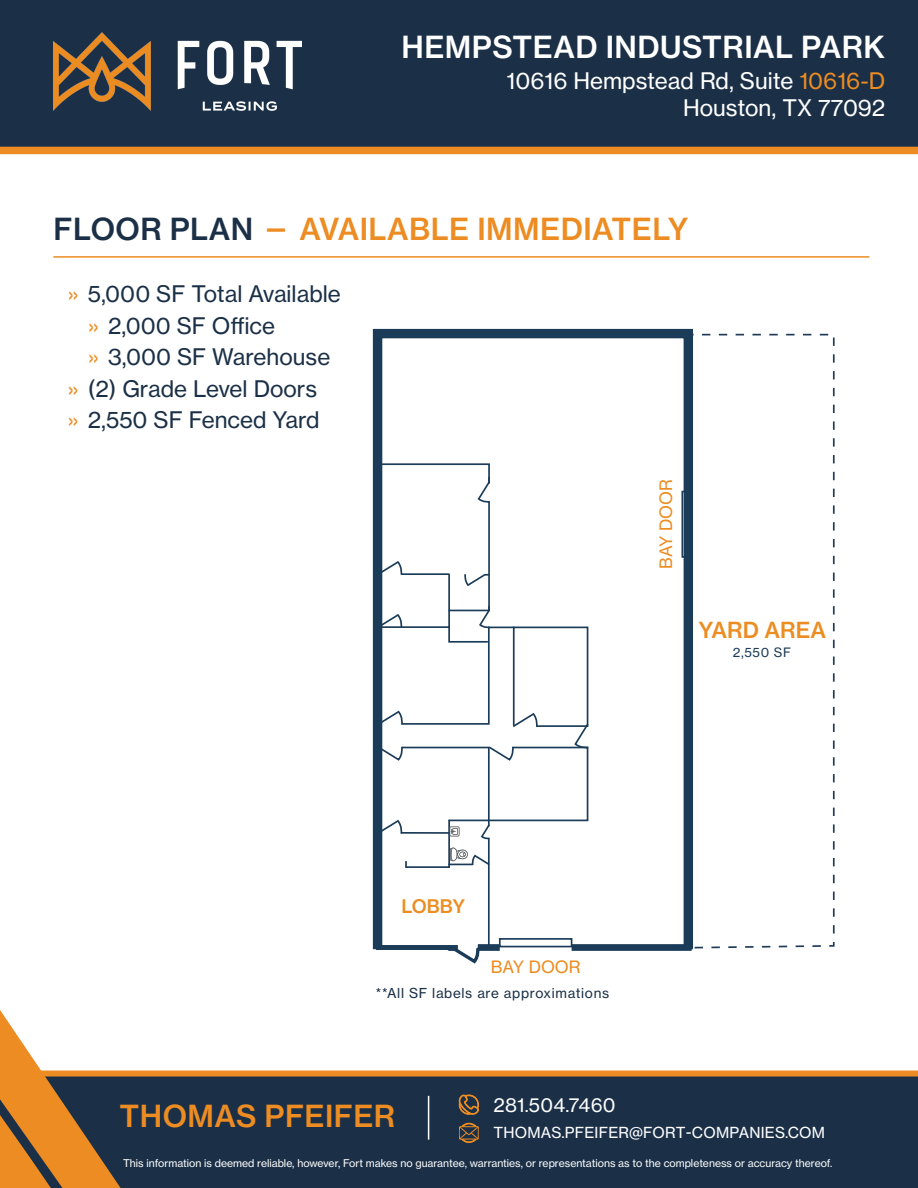
<style>
.page{position:relative;width:918px;height:1188px;background:#fff}
.page>*{position:absolute;margin:0;border:0;box-sizing:border-box;transform-origin:0 0}
.t1{font:30px "N Haas Grotesk TX Pro 65 Md";letter-spacing:.015em;color:#ec8c22}
.t2{font:30px "N Haas Grotesk TX Pro 65 Md";letter-spacing:.015em;color:#fff}
.t3{font:22.5px "N Haas Grotesk TX Pro 55 Rg";color:#1b3047}
.t4{font:22.5px/27px "N Haas Grotesk TX Pro 55 Rg";color:#fff;text-align:right}
.t5{font:21.9px "N Haas Grotesk TX Pro 65 Md";color:#ec8d22}
.t6{font:18.45px "N Haas Grotesk TX Pro 65 Md";letter-spacing:-.015em;color:#ec8d22}
.t7{font:18.3px "N Haas Grotesk TX Pro 55 Rg";letter-spacing:.015em;color:#fff}
.t8{font:16.8px "N Haas Grotesk TX Pro 55 Rg";color:#ec8d22}
.t9{font:15px "N Haas Grotesk TX Pro 55 Rg";letter-spacing:.015em;color:#fff}
.t10{font:13.5px "N Haas Grotesk TX Pro 55 Rg";letter-spacing:.05em;color:#192f46}
.t11{font:12.75px "N Haas Grotesk TX Pro 55 Rg";color:#1b3c59}
.t12{font:10.5px "N Haas Grotesk TX Pro 55 Rg";color:#fff}
.s1{color:#ec8c22}
.s2{color:#1b3047}
</style>
<div class="page">
<div style="left:373px;top:329px;width:320px;height:625px;border:9px solid #1b3c59"></div>
<div style="left:499px;top:938px;width:73px;height:9px;border:2px solid #1b3c59"></div>
<div style="left:681px;top:491px;width:8px;height:67px;border:2px solid #1b3c59"></div>
<div style="left:376px;top:945px;width:82px;height:5px;background:#1b3c59"></div>
<div style="left:478px;top:944px;width:22px;height:7px;background:#1b3c59"></div>
<svg style="left:565px;top:550px;width:128px;height:404px"></svg>
<svg style="left:446px;top:946px;width:35px;height:18px"></svg>
<hr style="left:377px;top:834px;width:2px;height:114px;background:#1b3c59">
<hr style="left:488px;top:839px;width:2px;height:109px;background:#1b3c59">
<svg style="left:687px;top:333px;width:148px;height:616px"></svg>
<svg style="left:376px;top:463px;width:214px;height:406px"></svg>
<hr style="left:401px;top:832px;width:48px;height:2px;background:#1b3c59">
<div style="left:0;top:0;width:918px;height:154px;background:#1b3047"></div>
<hr style="left:53px;top:256px;width:816px;height:2px;background:#ec8c22">
<div style="left:121px;top:1071px;width:797px;height:117px;background:#1b3047"></div>
<svg style="left:459px;top:1094px;width:21px;height:21px"></svg>
<svg style="left:459px;top:1123px;width:20px;height:20px"></svg>
<hr style="left:428px;top:1096px;width:1px;height:44px;background:#fff">
<svg style="left:0;top:1010px;width:121px;height:178px"></svg>
<img style="left:53px;top:33px;width:248px;height:77px">
<p class="t2" style="left:402px;top:29px;width:485px">HEMPSTEAD INDUSTRIAL PARK</p>
<p class="t4" style="left:507px;top:67px;width:380px">10616 Hempstead Rd, Suite <span class="s1">10616-D<br></span>Houston, TX 77092</p>
<p class="t1" style="left:54px;top:210px;width:637px"><span class="s2">FLOOR PLAN</span> — AVAILABLE IMMEDIATELY</p>
<p class="t3" style="left:68px;top:280px;width:275px"><span class="s1">»</span> 5,000 SF Total Available</p>
<p class="t3" style="left:88px;top:312px;width:189px"><span class="s1">»</span> 2,000 SF Office</p>
<p class="t3" style="left:88px;top:343px;width:244px"><span class="s1">»</span> 3,000 SF Warehouse</p>
<p class="t3" style="left:68px;top:375px;width:251px"><span class="s1">»</span> (2) Grade Level Doors</p>
<p class="t3" style="left:68px;top:406px;width:254px"><span class="s1">»</span> 2,550 SF Fenced Yard</p>
<p class="t8" style="left:656px;top:569px;width:91px;rotate:-90deg">BAY DOOR</p>
<p class="t5" style="left:698px;top:617px;width:129px">YARD AREA</p>
<p class="t11" style="left:733px;top:645px;width:60px">2,550 SF</p>
<p class="t6" style="left:401px;top:895px;width:65px">LOBBY</p>
<p class="t8" style="left:491px;top:957px;width:91px">BAY DOOR</p>
<p class="t10" style="left:376px;top:985px;width:235px">**All SF labels are approximations</p>
<p class="t7" style="left:493px;top:1094px;width:124px">281.504.7460</p>
<p class="t1" style="left:120px;top:1098px;width:277px">THOMAS PFEIFER</p>
<p class="t12" style="left:123px;top:1157px;width:711px">This information is deemed reliable, however, Fort makes no guarantee, warranties, or representations as to the completeness or accuracy thereof.</p>
<p class="t9" style="left:493px;top:1123px;width:333px">THOMAS.PFEIFER@FORT-COMPANIES.COM</p>
</div>
